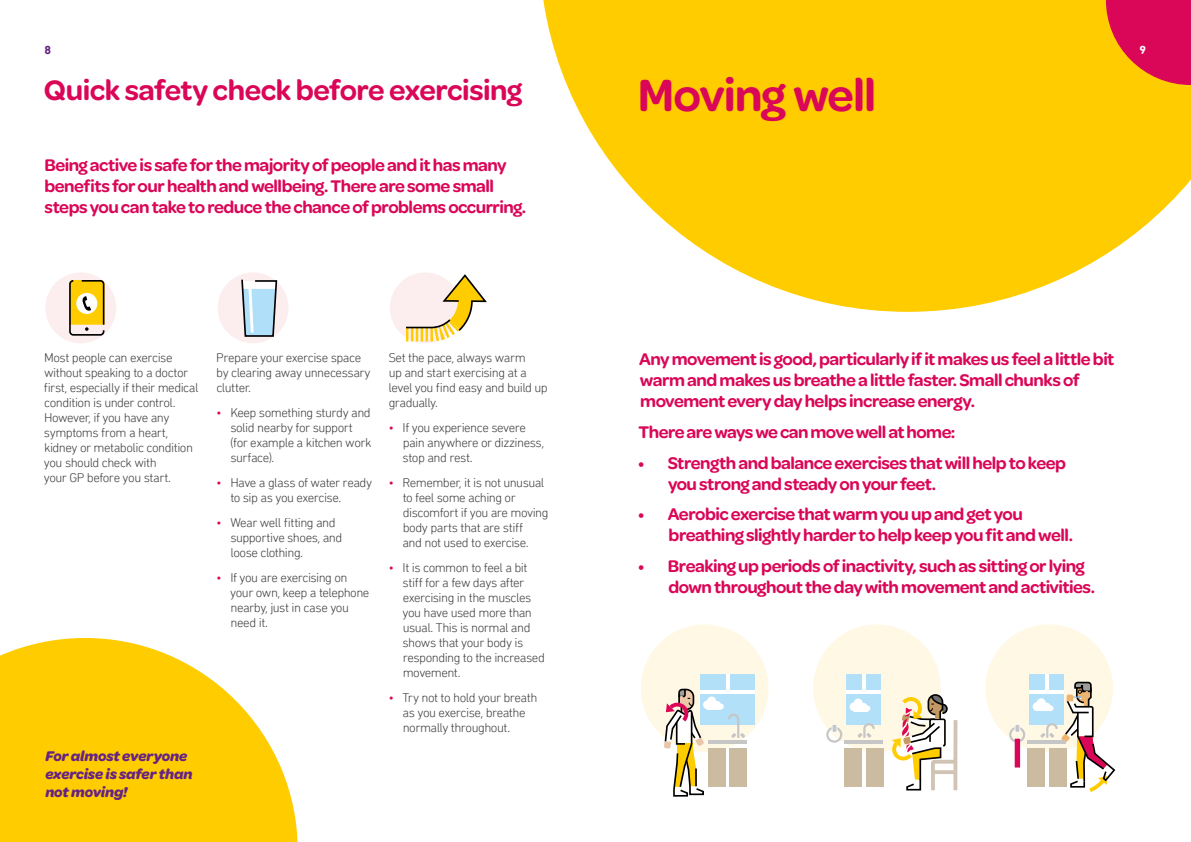
<style>
.page{position:relative;width:1191px;height:842px;background:#fff}
.page>*{position:absolute;margin:0;border:0;box-sizing:border-box;transform-origin:0 0}
.SECTION_HEADING{font:600 48px "Omnes Cyrillic";letter-spacing:-.025em;color:#da0657}
.PAGE_HEADING{font:600 30px "Omnes Cyrillic";letter-spacing:-.015em;color:#da0657}
.SUB-SUBHEADING{font:600 18px/21px "Omnes Cyrillic";letter-spacing:-.03em;color:#da0657}
.QUOTE{font:italic 700 15px/18px "Omnes Cyrillic";letter-spacing:-.01em;color:#662383}
.BODY{font:300 13px/15px "DIN Next Rounded LT Pro";letter-spacing:-.04em;color:#3c3c3b}
.t1{font:700 12px "DIN Next Rounded LT Pro";color:#fff}
.t2{font:700 12px "DIN Next Rounded LT Pro";color:#662383}
.s1{color:#da0657}
</style>
<div class="page">
<svg style="left:543px;top:0;width:648px;height:312px;fill:#fc0"></svg>
<svg style="left:0;top:638px;width:298px;height:204px;fill:#fc0"></svg>
<div style="left:641px;top:624px;width:127px;height:128px;background:#fff8e4;border-radius:50%"></div>
<div style="left:813px;top:624px;width:127px;height:128px;background:#fff8e4;border-radius:50%"></div>
<div style="left:985px;top:624px;width:128px;height:128px;background:#fff8e4;border-radius:50%"></div>
<svg style="left:1106px;top:0;width:85px;height:85px"></svg>
<div style="left:700px;top:675px;width:54px;height:50px;background:#b2e0f9"></div>
<hr style="left:700px;top:690px;width:54px;height:4px;background:#fff">
<svg style="left:726px;top:675px;width:3px;height:15px"></svg>
<div style="left:703px;top:700px;width:9px;height:9px;background:#fff;border-radius:50%"></div>
<div style="left:712px;top:701px;width:9px;height:8px;background:#fff;border-radius:50%"></div>
<div style="left:707px;top:696px;width:9px;height:9px;background:#fff;border-radius:50%"></div>
<hr style="left:707px;top:705px;width:14px;height:4px;background:#fff">
<svg style="left:664px;top:688px;width:41px;height:109px"></svg>
<div style="left:708px;top:748px;width:17px;height:39px;background:#cbbba0"></div>
<div style="left:730px;top:748px;width:17px;height:39px;background:#cbbba0"></div>
<svg style="left:718px;top:704px;width:27px;height:36px"></svg>
<hr style="left:708px;top:740px;width:39px;height:4px;background:#c6c6c6">
<div style="left:1029px;top:675px;width:35px;height:50px;background:#b2e0f9"></div>
<hr style="left:1029px;top:690px;width:35px;height:3px;background:#fff">
<svg style="left:1045px;top:675px;width:3px;height:6px"></svg>
<div style="left:1032px;top:702px;width:9px;height:9px;background:#fff;border-radius:50%"></div>
<div style="left:1036px;top:698px;width:9px;height:9px;background:#fff;border-radius:50%"></div>
<hr style="left:1037px;top:707px;width:13px;height:4px;background:#fff">
<div style="left:1027px;top:748px;width:17px;height:39px;background:#cbbba0"></div>
<hr style="left:1027px;top:740px;width:39px;height:4px;background:#c6c6c6">
<div style="left:1009px;top:727px;width:16px;height:16px;border:2px solid #c6c6c6;border-radius:50%"></div>
<div style="left:1014px;top:724px;width:6px;height:9px;border:2px solid #fff"></div>
<svg style="left:1015px;top:725px;width:4px;height:7px"></svg>
<svg style="left:1014px;top:739px;width:6px;height:28px"></svg>
<svg style="left:1040px;top:681px;width:76px;height:111px"></svg>
<div style="left:846px;top:675px;width:35px;height:50px;background:#b2e0f9"></div>
<hr style="left:846px;top:690px;width:35px;height:3px;background:#fff">
<hr style="left:862px;top:675px;width:3px;height:17px;background:#fff">
<div style="left:849px;top:702px;width:9px;height:9px;background:#fff;border-radius:50%"></div>
<div style="left:859px;top:703px;width:8px;height:8px;background:#fff;border-radius:50%"></div>
<svg style="left:867px;top:706px;width:3px;height:5px"></svg>
<div style="left:853px;top:698px;width:9px;height:9px;background:#fff;border-radius:50%"></div>
<hr style="left:854px;top:707px;width:13px;height:4px;background:#fff">
<div style="left:844px;top:748px;width:17px;height:39px;background:#cbbba0"></div>
<div style="left:866px;top:748px;width:17px;height:39px;background:#cbbba0"></div>
<svg style="left:857px;top:723px;width:18px;height:15px"></svg>
<hr style="left:844px;top:740px;width:39px;height:4px;background:#c6c6c6">
<div style="left:826px;top:727px;width:16px;height:16px;border:2px solid #c6c6c6;border-radius:50%"></div>
<div style="left:831px;top:724px;width:6px;height:9px;border:2px solid #fff"></div>
<svg style="left:832px;top:725px;width:4px;height:7px"></svg>
<svg style="left:953px;top:720px;width:4px;height:41px"></svg>
<svg style="left:953px;top:761px;width:4px;height:29px"></svg>
<svg style="left:948px;top:760px;width:7px;height:4px"></svg>
<svg style="left:948px;top:770px;width:8px;height:4px"></svg>
<svg style="left:892px;top:692px;width:56px;height:99px"></svg>
<div style="left:45px;top:272px;width:71px;height:71px;background:#fcedee;border-radius:50%"></div>
<div style="left:218px;top:272px;width:70px;height:71px;background:#fcedee;border-radius:50%"></div>
<div style="left:390px;top:272px;width:71px;height:71px;background:#fcedee;border-radius:50%"></div>
<svg style="left:69px;top:280px;width:36px;height:56px"></svg>
<svg style="left:241px;top:279px;width:37px;height:58px"></svg>
<svg style="left:406px;top:274px;width:81px;height:67px"></svg>
<p class="t2" style="left:45px;top:43px;width:8px">8</p>
<h1 class="PAGE_HEADING" style="left:44px;top:73px;width:480px">Quick safety check before exercising</h1>
<h3 class="SUB-SUBHEADING" style="left:44px;top:154px;width:483px">Being active is safe for the majority of people and it has many benefits for our health and wellbeing. There are some small steps you can take to reduce the chance of problems occurring.</h3>
<p class="BODY" style="left:44px;top:350px;width:156px">Most people can exercise without speaking to a doctor first, especially if their medical condition is under control.<br>However, if you have any symptoms from a heart, kidney or metabolic condition you should check with<br>your GP before you start.</p>
<p class="BODY" style="left:216px;top:350px;width:156px">Prepare your exercise space by clearing away unnecessary clutter.</p>
<p class="BODY" style="left:230px;top:405px;width:143px;text-indent:-14px"><span class="s1">•</span> Keep something sturdy and solid nearby for support (for example a kitchen work surface).</p>
<p class="BODY" style="left:230px;top:475px;width:143px;text-indent:-14px"><span class="s1">•</span> Have a glass of water ready to sip as you exercise.</p>
<p class="BODY" style="left:230px;top:515px;width:113px;text-indent:-14px"><span class="s1">•</span> Wear well fitting and supportive shoes, and loose clothing.</p>
<p class="BODY" style="left:230px;top:569px;width:141px;text-indent:-14px"><span class="s1">•</span> If you are exercising on your own, keep a telephone nearby, just in case you need it.</p>
<h5 class="QUOTE" style="left:45px;top:746px;width:149px">For almost everyone exercise is safer than not moving!</h5>
<p class="BODY" style="left:388px;top:350px;width:161px">Set the pace, always warm<br>up and start exercising at a level you find easy and build up gradually.</p>
<p class="BODY" style="left:402px;top:420px;width:143px;text-indent:-14px"><span class="s1">•</span> If you experience severe pain anywhere or dizziness, stop and rest.</p>
<p class="BODY" style="left:402px;top:475px;width:148px;text-indent:-14px"><span class="s1">•</span> Remember, it is not unusual to feel some aching or discomfort if you are moving body parts that are stiff<br>and not used to exercise.</p>
<p class="BODY" style="left:402px;top:560px;width:144px;text-indent:-14px"><span class="s1">•</span> It is common to feel a bit stiff for a few days after exercising in the muscles you have used more than usual. This is normal and shows that your body is responding to the increased movement.</p>
<p class="BODY" style="left:402px;top:689px;width:136px;text-indent:-14px"><span class="s1">•</span> Try not to hold your breath as you exercise, breathe normally throughout.</p>
<h2 class="SECTION_HEADING" style="left:638px;top:69px;width:240px">Moving well</h2>
<p class="t1" style="left:1139px;top:43px;width:8px">9</p>
<h3 class="SUB-SUBHEADING" style="left:639px;top:348px;width:477px">Any movement is good, particularly if it makes us feel a little bit warm and makes us breathe a little faster. Small chunks of movement every day helps increase energy.</h3>
<h3 class="SUB-SUBHEADING" style="left:638px;top:421px;width:318px">There are ways we can move well at home:</h3>
<h3 class="SUB-SUBHEADING" style="left:668px;top:452px;width:399px;text-indent:-30px">• Strength and balance exercises that will help to keep you strong and steady on your feet.</h3>
<h3 class="SUB-SUBHEADING" style="left:668px;top:504px;width:406px;text-indent:-31px">• Aerobic exercise that warm you up and get you breathing slightly harder to help keep you fit and well.</h3>
<h3 class="SUB-SUBHEADING" style="left:668px;top:556px;width:428px;text-indent:-30px">• Breaking up periods of inactivity, such as sitting or lying down throughout the day with movement and activities.</h3>
</div>
